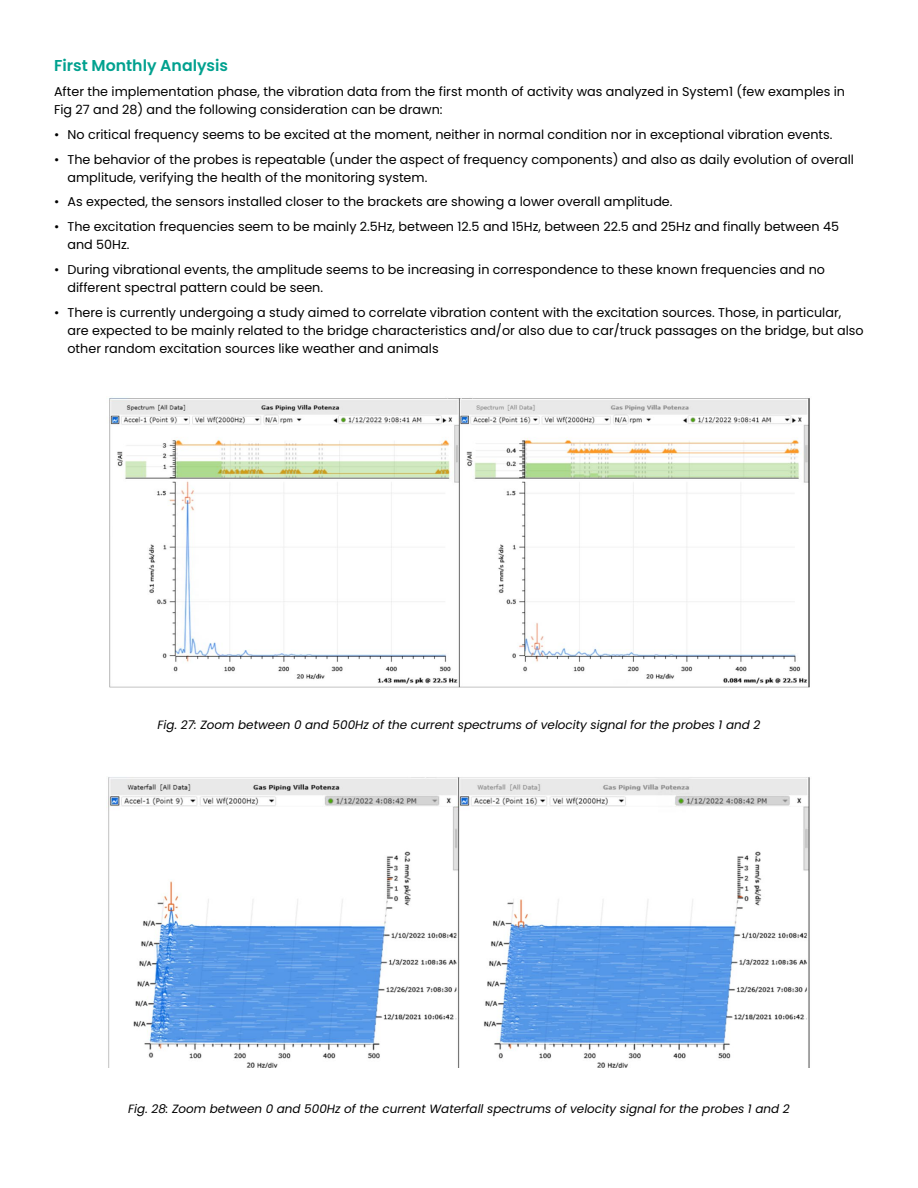
<style>
.page{position:relative;width:918px;height:1188px;background:#fff}
.page>*{position:absolute;margin:0;border:0;box-sizing:border-box;transform-origin:0 0}
.t1{font:600 15.75px "Poppins";color:#00a18f}
.t2{font:12.75px/18px "Poppins";color:#000}
.t3{font:italic 12px "Poppins";color:#000}
</style>
<div class="page">
<img style="left:109px;top:397px;width:701px;height:290px">
<img style="left:106px;top:777px;width:704px;height:291px">
<p class="t1" style="left:54px;top:56px;width:176px">First Monthly Analysis</p>
<p class="t2" style="left:54px;top:83px;width:793px">After the implementation phase, the vibration data from the first month of activity was analyzed in System1 (few examples in<br>Fig 27 and 28) and the following consideration can be drawn:</p>
<p class="t2" style="left:54px;top:126px;width:780px">• No critical frequency seems to be excited at the moment, neither in normal condition nor in exceptional vibration events.</p>
<p class="t2" style="left:68px;top:150px;width:788px;text-indent:-14px">• The behavior of the probes is repeatable (under the aspect of frequency components) and also as daily evolution of overall amplitude, verifying the health of the monitoring system.</p>
<p class="t2" style="left:54px;top:193px;width:620px">• As expected, the sensors installed closer to the brackets are showing a lower overall amplitude.</p>
<p class="t2" style="left:68px;top:218px;width:773px;text-indent:-14px">• The excitation frequencies seem to be mainly 2.5Hz, between 12.5 and 15Hz, between 22.5 and 25Hz and finally between 45 and 50Hz.</p>
<p class="t2" style="left:68px;top:261px;width:759px;text-indent:-14px">• During vibrational events, the amplitude seems to be increasing in correspondence to these known frequencies and no different spectral pattern could be seen.</p>
<p class="t2" style="left:68px;top:303px;width:798px;text-indent:-14px">• There is currently undergoing a study aimed to correlate vibration content with the excitation sources. Those, in particular, are expected to be mainly related to the bridge characteristics and/or also due to car/truck passages on the bridge, but also other random excitation sources like weather and animals</p>
<p class="t3" style="left:158px;top:718px;width:604px">Fig. 27: Zoom between 0 and 500Hz of the current spectrums of velocity signal for the probes 1 and 2</p>
<p class="t3" style="left:128px;top:1102px;width:663px">Fig. 28: Zoom between 0 and 500Hz of the current Waterfall spectrums of velocity signal for the probes 1 and 2</p>
</div>
